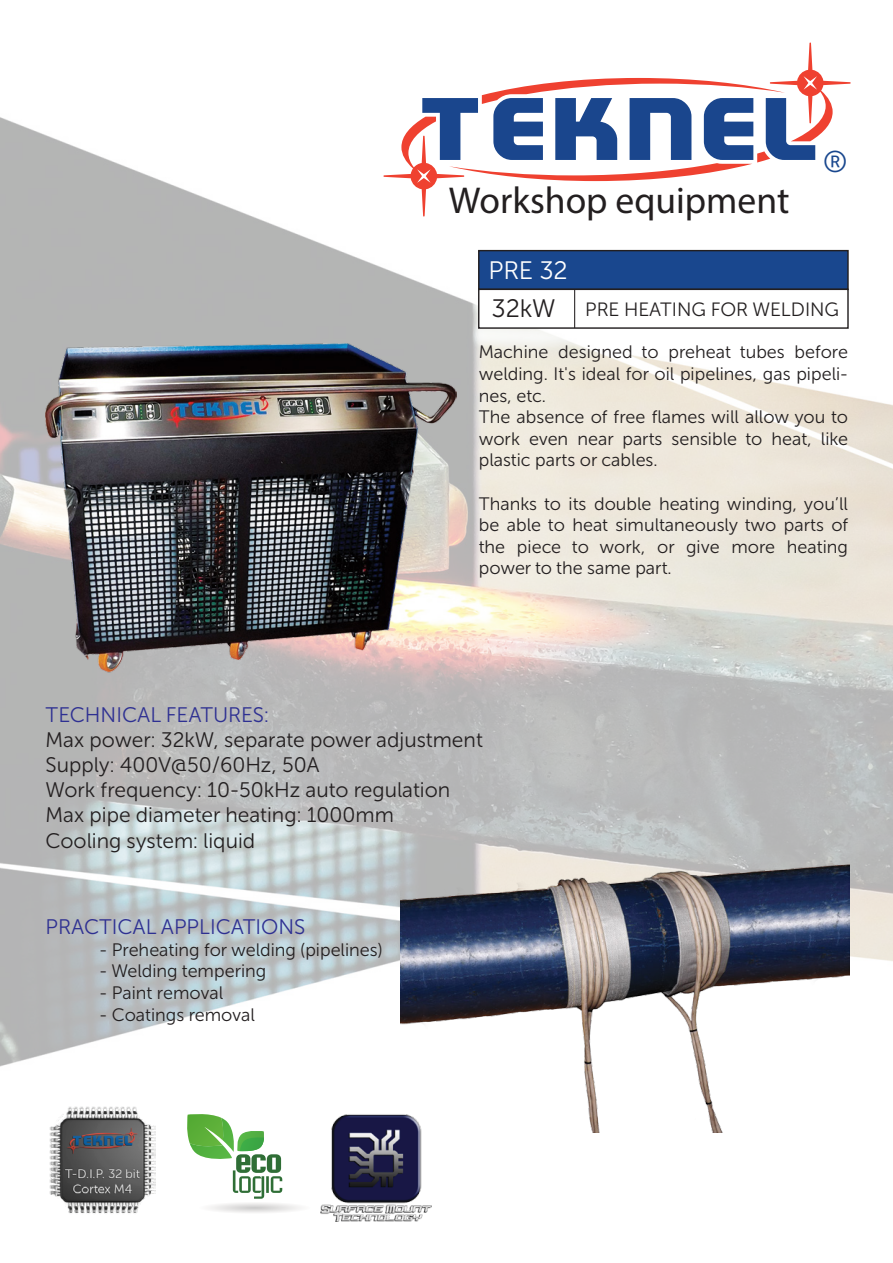
<style>
.page{position:relative;width:893px;height:1263px;background:#fff}
.page>*{position:absolute;margin:0;border:0;box-sizing:border-box;transform-origin:0 0}
.t1{font:37.5px "Myriad Pro";color:#231f20}
.t2{font:30px "Museo Sans Cyrl 300";color:#19478e}
.t3{font:25.2px "Museo Sans Cyrl 300";color:#fff}
.t4{font:21px/25.2px "Museo Sans Cyrl 300";color:#231f20}
.t5{font:21px "Museo Sans Cyrl 300";color:#2e3092}
.t6{font:19.2px "Museo Sans Cyrl 300";color:#231f20}
.t7{font:18px/21.6px "Museo Sans Cyrl 300";color:#231f20}
.s1{font-size:25.2px}
</style>
<div class="page">
<img style="left:0;top:42px;width:893px;height:1166px">
<img style="left:48px;top:1107px;width:108px;height:107px">
<svg style="left:193px;top:1200px;width:123px;height:14px"></svg>
<svg style="left:186px;top:1112px;width:96px;height:87px"></svg>
<img style="left:45px;top:343px;width:412px;height:330px">
<img style="left:401px;top:795px;width:449px;height:337px">
<img style="left:320px;top:1111px;width:111px;height:111px">
<div style="left:478px;top:250px;width:371px;height:40px;background:#19478e;border:1px solid #231f20"></div>
<div style="left:478px;top:289px;width:371px;height:40px;background:#fff;border:1px solid #231f20"></div>
<hr style="left:574px;top:289px;width:1px;height:39px;background:#231f20">
<svg style="left:383px;top:43px;width:468px;height:174px"></svg>
<h1 class="t1" style="left:449px;top:177px;width:342px">Workshop equipment</h1>
<h2 class="t2" style="left:823px;top:146px;width:26px">®</h2>
<h3 class="t3" style="left:488px;top:257px;width:81px">PRE 32</h3>
<p class="t6" style="left:491px;top:299px;width:349px"><span class="s1">32kW</span> PRE HEATING FOR WELDING</p>
<p class="t7" style="left:479px;top:342px;width:371px">Machine designed to preheat tubes before welding. It's ideal for oil pipelines, gas pipeli&shy;nes, etc.<br>The absence of free flames will allow you to work even near parts sensible to heat, like plastic parts or cables.</p>
<p class="t7" style="left:479px;top:493px;width:371px;text-align:justify">Thanks to its double heating winding, you’ll be able to heat simultaneously two parts of the piece to work, or give more heating power to the same part.</p>
<p class="t5" style="left:46px;top:703px;width:225px">TECHNICAL FEATURES:</p>
<p class="t4" style="left:46px;top:727px;width:439px">Max power: 32kW, separate power adjustment Supply: 400V@50/60Hz, 50A<br>Work frequency: 10-50kHz auto regulation Max pipe diameter heating: 1000mm<br>Cooling system: liquid</p>
<p class="t5" style="left:46px;top:916px;width:261px">PRACTICAL APPLICATIONS</p>
<p class="t7" style="left:100px;top:939px;width:284px">- Preheating for welding (pipelines)</p>
<p class="t7" style="left:100px;top:960px;width:168px">- Welding tempering</p>
<p class="t7" style="left:100px;top:982px;width:125px">- Paint removal</p>
<p class="t7" style="left:100px;top:1004px;width:157px">- Coatings removal</p>
</div>
